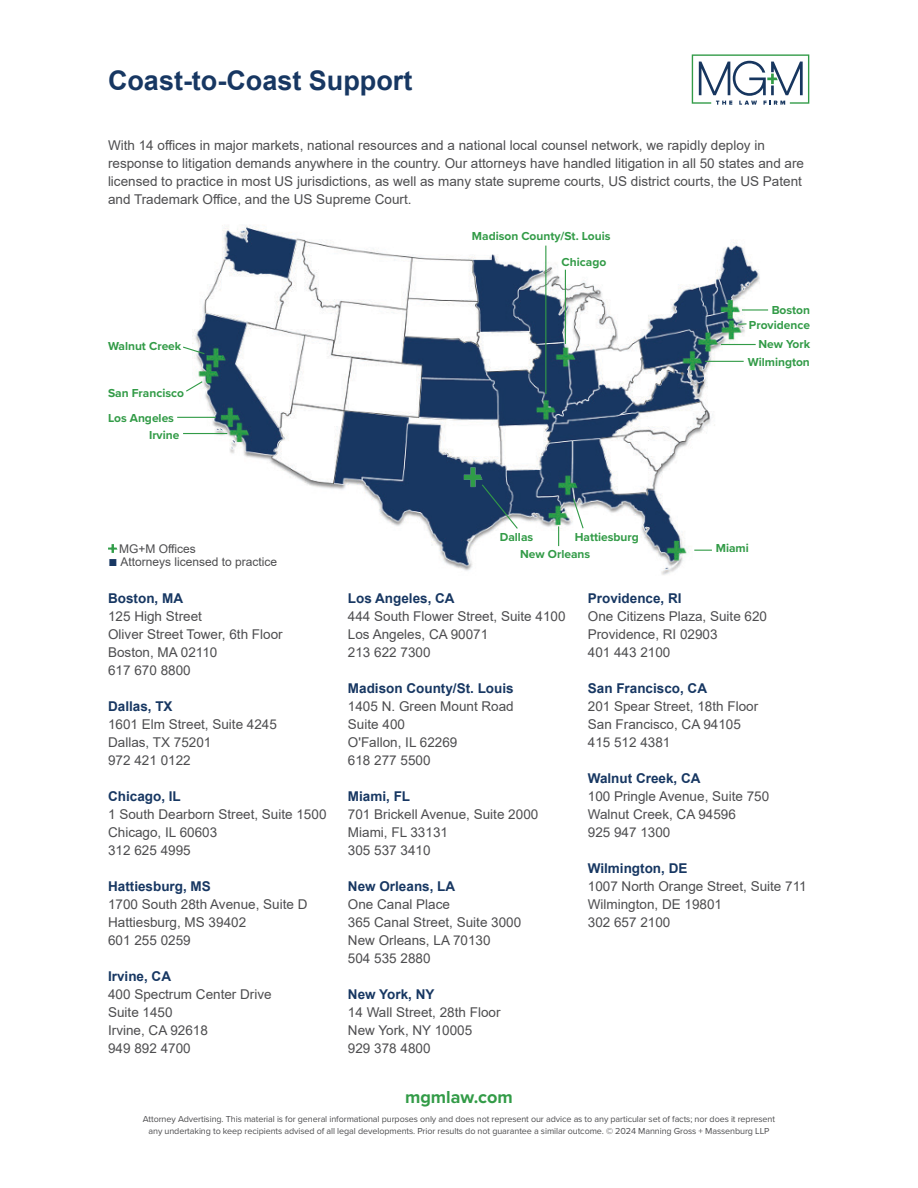
<style>
.page{position:relative;width:918px;height:1188px;background:#fff}
.page>*{position:absolute;margin:0;border:0;box-sizing:border-box;transform-origin:0 0}
.t1{font:700 27px "Arial";color:#173762}
.t2{font:700 18px "Proxima Nova";color:#329b47}
.BodyCopy-as{font:13.5px/18px "Arial";color:#4d4d4f}
.BodyCopy-as-2{font:700 13.5px "Arial";color:#173762}
.t3{font:700 12px "Proxima Nova";color:#329b47}
.t4{font:12px "Arial";color:#4d4d4f}
.t5{font:9px/12px "Proxima Nova";letter-spacing:-.01em;color:#4d4d4f;text-align:center}
.s1{font-family:"Proxima Nova";font-weight:900;font-size:15px;color:#329b47}
.s2{font-size:15px;color:#173762}
</style>
<div class="page">
<img style="left:193px;top:225px;width:576px;height:350px">
<hr style="left:545px;top:246px;width:1px;height:148px;background:#329b47">
<hr style="left:565px;top:270px;width:1px;height:74px;background:#329b47">
<hr style="left:742px;top:309px;width:26px;height:2px;background:#329b47">
<hr style="left:721px;top:344px;width:35px;height:1px;background:#329b47">
<hr style="left:705px;top:361px;width:39px;height:1px;background:#329b47">
<svg style="left:694px;top:550px;width:18px;height:1px"></svg>
<svg style="left:572px;top:497px;width:13px;height:33px"></svg>
<svg style="left:558px;top:526px;width:1px;height:20px"></svg>
<hr style="left:177px;top:417px;width:39px;height:1px;background:#329b47">
<hr style="left:183px;top:433px;width:44px;height:1px;background:#329b47">
<img style="left:462px;top:466px;width:23px;height:22px">
<svg style="left:481px;top:483px;width:38px;height:47px;background:#445f7c"></svg>
<svg style="left:183px;top:346px;width:23px;height:9px"></svg>
<svg style="left:186px;top:380px;width:18px;height:13px"></svg>
<svg style="left:738px;top:323px;width:9px;height:2px"></svg>
<svg style="left:109px;top:544px;width:8px;height:9px"></svg>
<svg style="left:692px;top:54px;width:117px;height:51px"></svg>
<p class="t1" style="left:108px;top:61px;width:306px">Coast-to-Coast Support</p>
<p class="BodyCopy-as" style="left:108px;top:137px;width:698px">With 14 offices in major markets, national resources and a national local counsel network, we rapidly deploy in response to litigation demands anywhere in the country. Our attorneys have handled litigation in all 50 states and are licensed to practice in most US jurisdictions, as well as many state supreme courts, US district courts, the US Patent and Trademark Office, and the US Supreme Court.</p>
<p class="t3" style="left:108px;top:337px;width:75px">Walnut Creek</p>
<p class="t3" style="left:108px;top:384px;width:77px">San Francisco</p>
<p class="t3" style="left:108px;top:409px;width:68px">Los Angeles</p>
<p class="t3" style="left:149px;top:426px;width:32px">Irvine</p>
<p class="t3" style="left:472px;top:227px;width:140px">Madison County/St. Louis</p>
<p class="t3" style="left:562px;top:253px;width:46px">Chicago</p>
<p class="t3" style="left:772px;top:301px;width:40px">Boston</p>
<p class="t3" style="left:749px;top:316px;width:63px">Providence</p>
<p class="t3" style="left:759px;top:335px;width:53px">New York</p>
<p class="t3" style="left:748px;top:353px;width:64px">Wilmington</p>
<p class="t4" style="left:109px;top:540px;width:89px"><span class="s1">+</span> MG+M Offices</p>
<p class="t4" style="left:109px;top:554px;width:170px"><span class="s2">■</span> Attorneys licensed to practice</p>
<p class="BodyCopy-as-2" style="left:108px;top:588px;width:76px">Boston, MA</p>
<p class="BodyCopy-as" style="left:108px;top:607px;width:95px">125 High Street</p>
<p class="BodyCopy-as" style="left:108px;top:625px;width:176px">Oliver Street Tower, 6th Floor</p>
<p class="BodyCopy-as" style="left:108px;top:643px;width:111px">Boston, MA 02110</p>
<p class="BodyCopy-as" style="left:108px;top:661px;width:84px">617 670 8800</p>
<p class="BodyCopy-as-2" style="left:108px;top:696px;width:66px">Dallas, TX</p>
<p class="BodyCopy-as" style="left:108px;top:715px;width:170px">1601 Elm Street, Suite 4245</p>
<p class="BodyCopy-as" style="left:108px;top:733px;width:105px">Dallas, TX 75201</p>
<p class="BodyCopy-as" style="left:108px;top:751px;width:84px">972 421 0122</p>
<p class="BodyCopy-as-2" style="left:108px;top:786px;width:74px">Chicago, IL</p>
<p class="BodyCopy-as" style="left:108px;top:805px;width:220px">1 South Dearborn Street, Suite 1500</p>
<p class="BodyCopy-as" style="left:108px;top:823px;width:111px">Chicago, IL 60603</p>
<p class="BodyCopy-as" style="left:108px;top:841px;width:84px">312 625 4995</p>
<p class="BodyCopy-as-2" style="left:108px;top:876px;width:104px">Hattiesburg, MS</p>
<p class="BodyCopy-as" style="left:108px;top:895px;width:201px">1700 South 28th Avenue, Suite D</p>
<p class="BodyCopy-as" style="left:108px;top:913px;width:140px">Hattiesburg, MS 39402</p>
<p class="BodyCopy-as" style="left:108px;top:931px;width:84px">601 255 0259</p>
<p class="BodyCopy-as-2" style="left:108px;top:966px;width:65px">Irvine, CA</p>
<p class="BodyCopy-as" style="left:108px;top:985px;width:165px">400 Spectrum Center Drive</p>
<p class="BodyCopy-as" style="left:108px;top:1003px;width:66px">Suite 1450</p>
<p class="BodyCopy-as" style="left:108px;top:1021px;width:101px">Irvine, CA 92618</p>
<p class="BodyCopy-as" style="left:108px;top:1039px;width:84px">949 892 4700</p>
<p class="t3" style="left:575px;top:528px;width:66px">Hattiesburg</p>
<p class="t3" style="left:520px;top:545px;width:72px">New Orleans</p>
<p class="t3" style="left:500px;top:528px;width:35px">Dallas</p>
<p class="t3" style="left:716px;top:539px;width:35px">Miami</p>
<p class="BodyCopy-as-2" style="left:348px;top:588px;width:108px">Los Angeles, CA</p>
<p class="BodyCopy-as" style="left:348px;top:607px;width:219px">444 South Flower Street, Suite 4100</p>
<p class="BodyCopy-as" style="left:348px;top:625px;width:142px">Los Angeles, CA 90071</p>
<p class="BodyCopy-as" style="left:348px;top:643px;width:84px">213 622 7300</p>
<p class="BodyCopy-as-2" style="left:348px;top:678px;width:167px">Madison County/St. Louis</p>
<p class="BodyCopy-as" style="left:348px;top:697px;width:167px">1405 N. Green Mount Road</p>
<p class="BodyCopy-as" style="left:348px;top:715px;width:59px">Suite 400</p>
<p class="BodyCopy-as" style="left:348px;top:733px;width:111px">O'Fallon, IL 62269</p>
<p class="BodyCopy-as" style="left:348px;top:751px;width:84px">618 277 5500</p>
<p class="BodyCopy-as-2" style="left:348px;top:786px;width:64px">Miami, FL</p>
<p class="BodyCopy-as" style="left:348px;top:805px;width:192px">701 Brickell Avenue, Suite 2000</p>
<p class="BodyCopy-as" style="left:348px;top:823px;width:102px">Miami, FL 33131</p>
<p class="BodyCopy-as" style="left:348px;top:841px;width:84px">305 537 3410</p>
<p class="BodyCopy-as-2" style="left:348px;top:876px;width:109px">New Orleans, LA</p>
<p class="BodyCopy-as" style="left:348px;top:895px;width:104px">One Canal Place</p>
<p class="BodyCopy-as" style="left:348px;top:913px;width:175px">365 Canal Street, Suite 3000</p>
<p class="BodyCopy-as" style="left:348px;top:931px;width:144px">New Orleans, LA 70130</p>
<p class="BodyCopy-as" style="left:348px;top:949px;width:84px">504 535 2880</p>
<p class="BodyCopy-as-2" style="left:348px;top:984px;width:88px">New York, NY</p>
<p class="BodyCopy-as" style="left:348px;top:1003px;width:154px">14 Wall Street, 28th Floor</p>
<p class="BodyCopy-as" style="left:348px;top:1021px;width:126px">New York, NY 10005</p>
<p class="BodyCopy-as" style="left:348px;top:1039px;width:84px">929 378 4800</p>
<p class="BodyCopy-as-2" style="left:588px;top:588px;width:95px">Providence, RI</p>
<p class="BodyCopy-as" style="left:588px;top:607px;width:181px">One Citizens Plaza, Suite 620</p>
<p class="BodyCopy-as" style="left:588px;top:625px;width:131px">Providence, RI 02903</p>
<p class="BodyCopy-as" style="left:588px;top:643px;width:84px">401 443 2100</p>
<p class="BodyCopy-as-2" style="left:588px;top:678px;width:121px">San Francisco, CA</p>
<p class="BodyCopy-as" style="left:588px;top:697px;width:172px">201 Spear Street, 18th Floor</p>
<p class="BodyCopy-as" style="left:588px;top:715px;width:155px">San Francisco, CA 94105</p>
<p class="BodyCopy-as" style="left:588px;top:733px;width:84px">415 512 4381</p>
<p class="BodyCopy-as-2" style="left:588px;top:768px;width:114px">Walnut Creek, CA</p>
<p class="BodyCopy-as" style="left:588px;top:787px;width:183px">100 Pringle Avenue, Suite 750</p>
<p class="BodyCopy-as" style="left:588px;top:805px;width:150px">Walnut Creek, CA 94596</p>
<p class="BodyCopy-as" style="left:588px;top:823px;width:84px">925 947 1300</p>
<p class="BodyCopy-as-2" style="left:588px;top:858px;width:101px">Wilmington, DE</p>
<p class="BodyCopy-as" style="left:588px;top:877px;width:220px">1007 North Orange Street, Suite 711</p>
<p class="BodyCopy-as" style="left:588px;top:895px;width:136px">Wilmington, DE 19801</p>
<p class="BodyCopy-as" style="left:588px;top:913px;width:84px">302 657 2100</p>
<p class="t2" style="left:405px;top:1083px;width:109px">mgmlaw.com</p>
<p class="t5" style="left:143px;top:1113px;width:634px">Attorney Advertising. This material is for general informational purposes only and does not represent our advice as to any particular set of facts; nor does it represent any undertaking to keep recipients advised of all legal developments. Prior results do not guarantee a similar outcome. © 2024 Manning Gross + Massenburg LLP</p>
</div>
